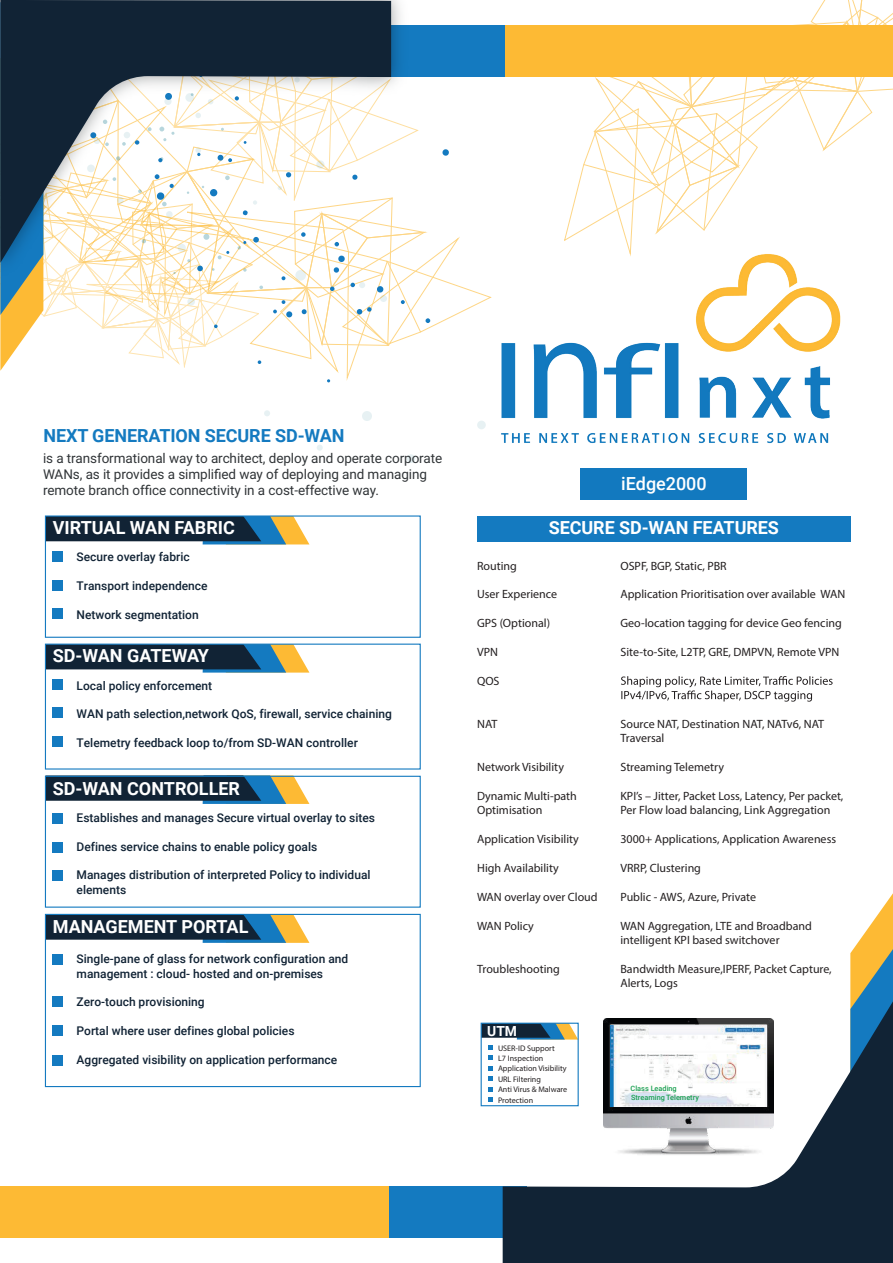
<style>
.page{position:relative;width:893px;height:1263px;background:#fff}
.page>*{position:absolute;margin:0;border:0;box-sizing:border-box;transform-origin:0 0}
.t1{font:700 18px "Roboto";color:#fff}
.t2{font:700 18px "Roboto";letter-spacing:-.005em;color:#147ac0}
.t3{font:500 18px "Roboto";color:#fff}
.t4{font:700 13.95px "Roboto";color:#fff}
.t5{font:13.5px/16.2px "Roboto";letter-spacing:-.005em;color:#303437}
.t6{font:12px/14.4px "Myriad Pro";color:#231f20}
.t7{font:500 12px/14.4px "Roboto";color:#112335}
.t8{font:8.1px/10.4px "Myriad Pro";color:#231f20}
.t9{font:500 7.35px/8.9px "Roboto";color:#189f4f}
</style>
<div class="page">
<svg style="left:578px;top:0;width:315px;height:185px"></svg>
<svg style="left:317px;top:445px;width:6px;height:6px"></svg>
<div style="left:407px;top:454px;width:8px;height:9px;background:#e7f1f3;border-radius:50%"></div>
<div style="left:362px;top:411px;width:10px;height:10px;background:#e7f1f3;border-radius:50%"></div>
<svg style="left:264px;top:410px;width:6px;height:6px"></svg>
<svg style="left:850px;top:893px;width:43px;height:108px"></svg>
<div style="left:138px;top:1186px;width:389px;height:52px;background:#147ac0"></div>
<div style="left:0;top:1186px;width:389px;height:52px;background:#fdba34"></div>
<svg style="left:503px;top:1001px;width:390px;height:262px;fill:#112335"></svg>
<svg style="left:0;top:128px;width:449px;height:254px"></svg>
<div style="left:367px;top:25px;width:389px;height:52px;background:#147ac0"></div>
<div style="left:505px;top:25px;width:388px;height:52px;background:#fdba34"></div>
<img style="left:0;top:0;width:414px;height:285px">
<svg style="left:0;top:0;width:391px;height:263px"></svg>
<svg style="left:47px;top:517px;width:262px;height:27px;background:#3b4d56"></svg>
<svg style="left:47px;top:646px;width:262px;height:27px;background:#40525b"></svg>
<svg style="left:45px;top:775px;width:264px;height:29px;background:#40535c"></svg>
<svg style="left:47px;top:916px;width:262px;height:27px;background:#3e515a"></svg>
<div style="left:45px;top:515px;width:376px;height:123px;border:1px solid #147ac0"></div>
<div style="left:45px;top:644px;width:376px;height:125px;border:1px solid #147ac0"></div>
<div style="left:45px;top:776px;width:376px;height:132px;border:1px solid #147ac0"></div>
<div style="left:45px;top:914px;width:376px;height:173px;border:1px solid #147ac0"></div>
<svg style="left:621px;top:676px;width:212px;height:26px"></svg>
<div style="left:53px;top:552px;width:10px;height:10px;background:#147ac0"></div>
<div style="left:53px;top:580px;width:10px;height:10px;background:#147ac0"></div>
<div style="left:53px;top:608px;width:10px;height:10px;background:#147ac0"></div>
<div style="left:53px;top:679px;width:10px;height:10px;background:#147ac0"></div>
<div style="left:53px;top:707px;width:10px;height:10px;background:#147ac0"></div>
<div style="left:53px;top:736px;width:10px;height:10px;background:#147ac0"></div>
<div style="left:53px;top:814px;width:10px;height:10px;background:#147ac0"></div>
<div style="left:53px;top:842px;width:10px;height:10px;background:#147ac0"></div>
<div style="left:53px;top:871px;width:10px;height:10px;background:#147ac0"></div>
<div style="left:53px;top:954px;width:10px;height:10px;background:#147ac0"></div>
<div style="left:53px;top:997px;width:10px;height:10px;background:#147ac0"></div>
<div style="left:53px;top:1025px;width:10px;height:10px;background:#147ac0"></div>
<div style="left:53px;top:1055px;width:10px;height:10px;background:#147ac0"></div>
<img style="left:604px;top:1018px;width:169px;height:138px">
<img style="left:610px;top:1025px;width:156px;height:82px">
<svg style="left:483px;top:1025px;width:94px;height:14px"></svg>
<div style="left:481px;top:1023px;width:98px;height:83px;border:1px solid #147ac0"></div>
<svg style="left:488px;top:1045px;width:4px;height:4px"></svg>
<svg style="left:488px;top:1055px;width:4px;height:5px"></svg>
<svg style="left:488px;top:1066px;width:4px;height:4px"></svg>
<svg style="left:488px;top:1076px;width:4px;height:5px"></svg>
<svg style="left:488px;top:1087px;width:4px;height:4px"></svg>
<svg style="left:488px;top:1097px;width:4px;height:5px"></svg>
<img style="left:417px;top:185px;width:434px;height:365px">
<div style="left:581px;top:468px;width:166px;height:32px;background:#1279bf"></div>
<h1 class="t2" style="left:43px;top:423px;width:303px">NEXT GENERATION SECURE SD-WAN</h1>
<p class="t5" style="left:43px;top:449px;width:401px">is a transformational way to architect, deploy and operate corporate<br>WANs, as it provides a simplified way of deploying and managing remote branch office connectivity in a cost-effective way.</p>
<h1 class="t1" style="left:53px;top:515px;width:184px">VIRTUAL WAN FABRIC</h1>
<h1 class="t1" style="left:549px;top:515px;width:231px">SECURE SD-WAN FEATURES</h1>
<p class="t7" style="left:77px;top:550px;width:115px">Secure overlay fabric</p>
<p class="t7" style="left:77px;top:578px;width:133px">Transport independence</p>
<p class="t7" style="left:77px;top:607px;width:124px">Network segmentation</p>
<h1 class="t1" style="left:53px;top:643px;width:158px">SD-WAN GATEWAY</h1>
<p class="t7" style="left:77px;top:678px;width:137px">Local policy enforcement</p>
<p class="t7" style="left:77px;top:706px;width:317px">WAN path selection,network QoS, firewall, service chaining</p>
<p class="t7" style="left:77px;top:735px;width:283px">Telemetry feedback loop to/from SD-WAN controller</p>
<h1 class="t1" style="left:53px;top:775px;width:189px">SD-WAN CONTROLLER</h1>
<p class="t7" style="left:77px;top:810px;width:300px">Establishes and manages Secure virtual overlay to sites</p>
<p class="t7" style="left:77px;top:839px;width:242px">Defines service chains to enable policy goals</p>
<p class="t7" style="left:77px;top:867px;width:296px">Manages distribution of interpreted Policy to individual elements</p>
<h1 class="t1" style="left:53px;top:914px;width:197px">MANAGEMENT PORTAL</h1>
<p class="t7" style="left:77px;top:951px;width:273px">Single-pane of glass for network configuration and management : cloud- hosted and on-premises</p>
<p class="t7" style="left:77px;top:994px;width:130px">Zero-touch provisioning</p>
<p class="t7" style="left:77px;top:1023px;width:219px">Portal where user defines global policies</p>
<p class="t7" style="left:77px;top:1052px;width:262px">Aggregated visibility on application performance</p>
<h1 class="t3" style="left:621px;top:471px;width:87px">iEdge2000</h1>
<p class="t6" style="left:620px;top:558px;width:108px">OSPF, BGP, Static, PBR</p>
<p class="t6" style="left:620px;top:587px;width:226px">Application Prioritisation over available WAN</p>
<p class="t6" style="left:620px;top:616px;width:223px">Geo-location tagging for device Geo fencing</p>
<p class="t6" style="left:620px;top:644px;width:220px">Site-to-Site, L2TP, GRE, DMPVN, Remote VPN</p>
<p class="t6" style="left:477px;top:558px;width:41px">Routing</p>
<p class="t6" style="left:477px;top:587px;width:82px">User Experience</p>
<p class="t6" style="left:477px;top:616px;width:75px">GPS (Optional)</p>
<p class="t6" style="left:477px;top:644px;width:22px">VPN</p>
<p class="t6" style="left:477px;top:673px;width:24px">QOS</p>
<p class="t6" style="left:477px;top:716px;width:22px">NAT</p>
<p class="t6" style="left:477px;top:760px;width:88px">Network Visibility</p>
<p class="t6" style="left:477px;top:788px;width:101px">Dynamic Multi-path<br>Optimisation</p>
<p class="t6" style="left:477px;top:832px;width:103px">Application Visibility</p>
<p class="t6" style="left:477px;top:860px;width:83px">High Availability</p>
<p class="t6" style="left:477px;top:889px;width:122px">WAN overlay over Cloud</p>
<p class="t6" style="left:477px;top:918px;width:58px">WAN Policy</p>
<p class="t6" style="left:477px;top:961px;width:84px">Troubleshooting</p>
<p class="t6" style="left:620px;top:716px;width:205px">Source NAT, Destination NAT, NATv6, NAT<br>Traversal</p>
<p class="t6" style="left:620px;top:760px;width:105px">Streaming Telemetry</p>
<p class="t6" style="left:620px;top:788px;width:224px">KPI’s – Jitter, Packet Loss, Latency, Per packet,<br>Per Flow load balancing, Link Aggregation</p>
<p class="t6" style="left:620px;top:832px;width:217px">3000+ Applications, Application Awareness</p>
<p class="t6" style="left:620px;top:860px;width:82px">VRRP, Clustering</p>
<p class="t6" style="left:620px;top:889px;width:137px">Public - AWS, Azure, Private</p>
<p class="t6" style="left:620px;top:918px;width:193px">WAN Aggregation, LTE and Broadband intelligent KPI based switchover</p>
<p class="t6" style="left:620px;top:961px;width:213px">Bandwidth Measure,IPERF, Packet Capture,<br>Alerts, Logs</p>
<p class="t4" style="left:487px;top:1021px;width:31px">UTM</p>
<p class="t8" style="left:498px;top:1042px;width:71px">USER-ID Support<br>L7 Inspection<br>Application Visibility<br>URL Filtering<br>Anti Virus &amp; Malware<br>Protection</p>
<p class="t9" style="left:631px;top:1084px;width:70px">Class Leading<br>Streaming Telemetry</p>
</div>
